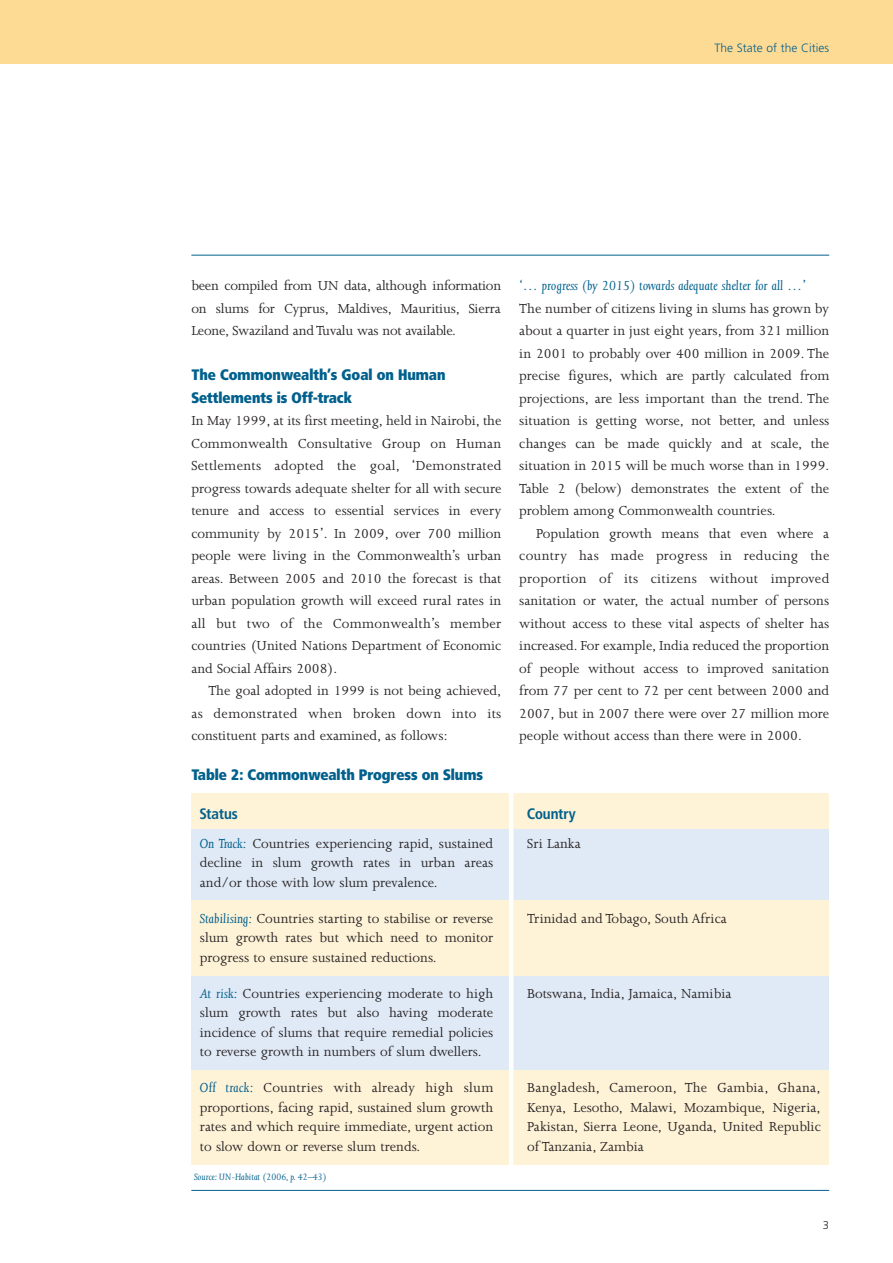
<style>
.page{position:relative;width:893px;height:1263px;background:#fff}
.page>*{position:absolute;margin:0;border:0;box-sizing:border-box;transform-origin:0 0}
.t1{font:15px/22.5px "Joanna";color:#231f20;text-align:justify}
.t2{font:800 15px/22.5px "Frutiger Condensed BQ";color:#01608c}
.t3{font:italic 15px "Joanna";color:#01608c}
.t4{font:700 15px "Frutiger Condensed BQ";color:#01608c}
.t5{font:300 12px "Frutiger";color:#01608c}
.t6{font:300 11.25px "Frutiger";color:#231f20}
.t7{font:italic 10.5px "Joanna";color:#01608c}
.s1{font-style:italic;color:#01608c}
</style>
<div class="page">
<div style="left:191px;top:794px;width:638px;height:371px;background:#fef2d7"></div>
<div style="left:0;top:0;width:893px;height:64px;background:#fedb94"></div>
<hr style="left:191px;top:1190px;width:638px;height:1px;background:#01608c">
<hr style="left:191px;top:255px;width:638px;height:1px;background:#01608c">
<div style="left:191px;top:829px;width:638px;height:71px;background:#e0eaf6"></div>
<div style="left:191px;top:976px;width:638px;height:93px;background:#e0eaf6"></div>
<hr style="left:509px;top:789px;width:4px;height:390px;background:#fff">
<p class="t5" style="left:714px;top:43px;width:116px">The State of the Cities</p>
<p class="t1" style="left:191px;top:276px;width:311px">been compiled from UN data, although information on slums for Cyprus, Maldives, Mauritius, Sierra Leone, Swaziland and Tuvalu was not available.</p>
<p class="t2" style="left:191px;top:364px;width:256px">The Commonwealth’s Goal on Human<br>Settlements is Off-track</p>
<p class="t1" style="left:191px;top:411px;width:312px">In May 1999, at its first meeting, held in Nairobi, the Commonwealth Consultative Group on Human Settlements adopted the goal, ‘Demonstrated progress towards adequate shelter for all with secure tenure and access to essential services in every community by 2015’. In 2009, over 700 million people were living in the Commonwealth’s urban areas. Between 2005 and 2010 the forecast is that urban population growth will exceed rural rates in all but two of the Commonwealth’s member countries (United Nations Department of Economic and Social Affairs 2008).</p>
<p class="t1" style="left:191px;top:681px;width:312px;text-indent:17px">The goal adopted in 1999 is not being achieved, as demonstrated when broken down into its constituent parts and examined, as follows:</p>
<p class="t2" style="left:191px;top:764px;width:293px">Table 2: Commonwealth Progress on Slums</p>
<p class="t4" style="left:200px;top:805px;width:39px">Status</p>
<p class="t1" style="left:200px;top:835px;width:295px;line-height:19.5px"><span class="s1">On Track:</span> Countries experiencing rapid, sustained decline in slum growth rates in urban areas and/or those with low slum prevalence.</p>
<p class="t1" style="left:200px;top:910px;width:295px;line-height:19.5px"><span class="s1">Stabilising:</span> Countries starting to stabilise or reverse slum growth rates but which need to monitor progress to ensure sustained reductions.</p>
<p class="t1" style="left:200px;top:985px;width:295px;line-height:19.5px"><span class="s1">At risk:</span> Countries experiencing moderate to high slum growth rates but also having moderate incidence of slums that require remedial policies to reverse growth in numbers of slum dwellers.</p>
<p class="t1" style="left:200px;top:1079px;width:295px;line-height:19.5px"><span class="s1">Off track:</span> Countries with already high slum proportions, facing rapid, sustained slum growth rates and which require immediate, urgent action to slow down or reverse slum trends.</p>
<p class="t7" style="left:194px;top:1173px;width:134px">Source: UN-Habitat (2006, p. 42–43)</p>
<p class="t3" style="left:519px;top:280px;width:288px">‘… progress (by 2015) towards adequate shelter for all …’</p>
<p class="t1" style="left:519px;top:298px;width:312px">The number of citizens living in slums has grown by about a quarter in just eight years, from 321 million in 2001 to probably over 400 million in 2009. The precise figures, which are partly calculated from projections, are less important than the trend. The situation is getting worse, not better, and unless changes can be made quickly and at scale, the situation in 2015 will be much worse than in 1999.<br>Table 2 (below) demonstrates the extent of the problem among Commonwealth countries.</p>
<p class="t1" style="left:519px;top:523px;width:312px;text-indent:17px">Population growth means that even where a country has made progress in reducing the proportion of its citizens without improved sanitation or water, the actual number of persons without access to these vital aspects of shelter has increased. For example, India reduced the proportion of people without access to improved sanitation from 77 per cent to 72 per cent between 2000 and 2007, but in 2007 there were over 27 million more people without access than there were in 2000.</p>
<p class="t4" style="left:527px;top:805px;width:50px">Country</p>
<p class="t1" style="left:527px;top:833px;width:55px">Sri Lanka</p>
<p class="t1" style="left:527px;top:908px;width:201px">Trinidad and Tobago, South Africa</p>
<p class="t1" style="left:527px;top:983px;width:206px">Botswana, India, Jamaica, Namibia</p>
<p class="t1" style="left:527px;top:1079px;width:295px;line-height:19.5px">Bangladesh, Cameroon, The Gambia, Ghana, Kenya, Lesotho, Malawi, Mozambique, Nigeria, Pakistan, Sierra Leone, Uganda, United Republic of Tanzania, Zambia</p>
<p class="t6" style="left:823px;top:1220px;width:8px">3</p>
</div>
